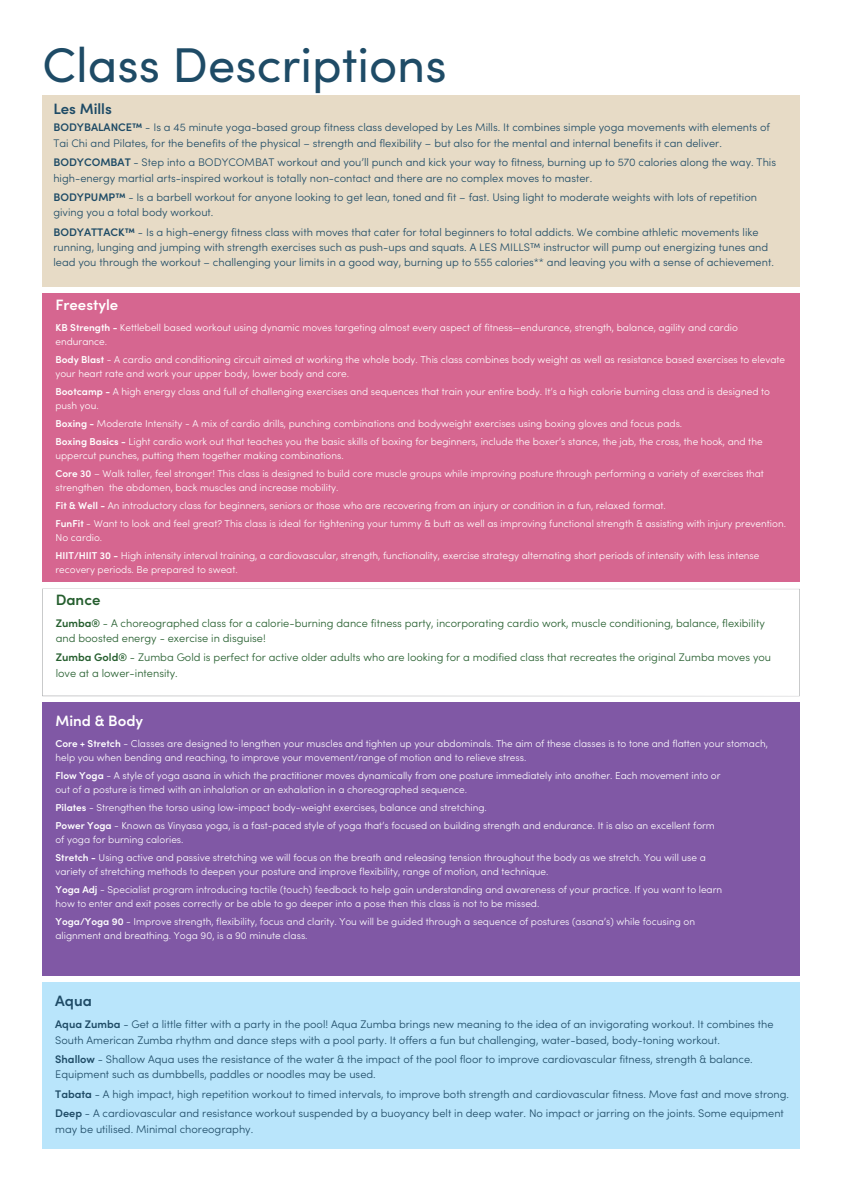
<style>
.page{position:relative;width:842px;height:1191px;background:#fff}
.page>*{position:absolute;margin:0;border:0;box-sizing:border-box;transform-origin:0 0}
.t1{font:48.9px "Sofia Pro";color:#1e4b66}
.t2{font:600 15px "Sofia Pro";color:#fff}
.t3{font:600 15px "Sofia Pro";color:#1e4b66}
.t4{font:600 15px "Sofia Pro";color:#255e2e}
.t5{font:300 11px/15.5px "Sofia Pro";color:#1e4b66}
.t6{font:300 11px/15.5px "Sofia Pro";color:#255e2e}
.t7{font:300 10px/14px "Sofia Pro";color:#fff}
.s1{font-weight:600}
</style>
<div class="page">
<div style="left:43px;top:95px;width:756px;height:191px;background:#e7dbc6"></div>
<svg style="left:42px;top:588px;width:758px;height:108px"></svg>
<div style="left:43px;top:702px;width:756px;height:273px;background:#8058a5"></div>
<div style="left:42px;top:981px;width:757px;height:166px;background:#b9e5fb"></div>
<div style="left:43px;top:293px;width:756px;height:289px;background:#d66690"></div>
<h1 class="t1" style="left:43px;top:46px;width:406px">Class Descriptions</h1>
<p class="t3" style="left:53px;top:103px;width:60px">Les Mills</p>
<p class="t5" style="left:53px;top:121px;width:718px"><span class="s1">BODYBALANCE™</span> - Is a 45 minute yoga-based group fitness class developed by Les Mills. It combines simple yoga movements with elements of<br>Tai Chi and Pilates, for the benefits of the physical – strength and flexibility – but also for the mental and internal benefits it can deliver.</p>
<p class="t5" style="left:53px;top:155px;width:724px"><span class="s1">BODYCOMBAT</span> - Step into a BODYCOMBAT workout and you’ll punch and kick your way to fitness, burning up to 570 calories along the way. This high-energy martial arts-inspired workout is totally non-contact and there are no complex moves to master.</p>
<p class="t5" style="left:53px;top:190px;width:705px"><span class="s1">BODYPUMP™</span> - Is a barbell workout for anyone looking to get lean, toned and fit – fast. Using light to moderate weights with lots of repetition giving you a total body workout.</p>
<p class="t5" style="left:53px;top:225px;width:722px"><span class="s1">BODYATTACK™</span> - Is a high-energy fitness class with moves that cater for total beginners to total addicts. We combine athletic movements like running, lunging and jumping with strength exercises such as push-ups and squats. A LES MILLS™ instructor will pump out energizing tunes and lead you through the workout – challenging your limits in a good way, burning up to 555 calories** and leaving you with a sense of achievement.</p>
<p class="t2" style="left:55px;top:299px;width:64px">Freestyle</p>
<p class="t7" style="left:55px;top:321px;width:684px"><span class="s1">KB Strength -</span> Kettlebell based workout using dynamic moves targeting almost every aspect of fitness—endurance, strength, balance, agility and cardio endurance.</p>
<p class="t7" style="left:55px;top:353px;width:731px"><span class="s1">Body Blast</span> - A cardio and conditioning circuit aimed at working the whole body. This class combines body weight as well as resistance based exercises to elevate your heart rate and work your upper body, lower body and core.</p>
<p class="t7" style="left:55px;top:385px;width:716px"><span class="s1">Bootcamp -</span> A high energy class and full of challenging exercises and sequences that train your entire body. It’s a high calorie burning class and is designed to push you.</p>
<h2 class="t7" style="left:55px;top:417px;width:628px"><span class="s1">Boxing -</span> Moderate Intensity - A mix of cardio drills, punching combinations and bodyweight exercises using boxing gloves and focus pads.</h2>
<p class="t7" style="left:55px;top:435px;width:709px"><span class="s1">Boxing Basics -</span> Light cardio work out that teaches you the basic skills of boxing for beginners, include the boxer’s stance, the jab, the cross, the hook, and the uppercut punches, putting them together making combinations.</p>
<p class="t7" style="left:55px;top:467px;width:710px"><span class="s1">Core 30</span> – Walk taller, feel stronger! This class is designed to build core muscle groups while improving posture through performing a variety of exercises that strengthen the abdomen, back muscles and increase mobility.</p>
<p class="t7" style="left:55px;top:499px;width:612px"><span class="s1">Fit &amp; Well -</span> An introductory class for beginners, seniors or those who are recovering from an injury or condition in a fun, relaxed format.</p>
<p class="t7" style="left:55px;top:517px;width:732px"><span class="s1">FunFit</span> - Want to look and feel great? This class is ideal for tightening your tummy &amp; butt as well as improving functional strength &amp; assisting with injury prevention.<br>No cardio.</p>
<p class="t7" style="left:55px;top:549px;width:706px"><span class="s1">HIIT/HIIT 30 -</span> High intensity interval training, a cardiovascular, strength, functionality, exercise strategy alternating short periods of intensity with less intense</p>
<p class="t7" style="left:55px;top:563px;width:184px">recovery periods. Be prepared to sweat.</p>
<p class="t4" style="left:56px;top:594px;width:46px">Dance</p>
<p class="t6" style="left:56px;top:616px;width:711px"><span class="s1">Zumba®</span> - A choreographed class for a calorie-burning dance fitness party, incorporating cardio work, muscle conditioning, balance, flexibility and boosted energy - exercise in disguise!</p>
<p class="t6" style="left:56px;top:650px;width:717px"><span class="s1">Zumba Gold®</span> - Zumba Gold is perfect for active older adults who are looking for a modified class that recreates the original Zumba moves you</p>
<p class="t6" style="left:56px;top:666px;width:124px">love at a lower-intensity.</p>
<p class="t2" style="left:55px;top:715px;width:89px">Mind &amp; Body</p>
<p class="t7" style="left:55px;top:737px;width:714px"><span class="s1">Core + Stretch</span> - Classes are designed to lengthen your muscles and tighten up your abdominals. The aim of these classes is to tone and flatten your stomach, help you when bending and reaching, to improve your movement/range of motion and to relieve stress.</p>
<p class="t7" style="left:55px;top:769px;width:666px"><span class="s1">Flow Yoga</span> - A style of yoga asana in which the practitioner moves dynamically from one posture immediately into another. Each movement into or</p>
<p class="t7" style="left:55px;top:783px;width:413px">out of a posture is timed with an inhalation or an exhalation in a choreographed sequence.</p>
<p class="t7" style="left:55px;top:801px;width:433px"><span class="s1">Pilates</span> - Strengthen the torso using low-impact body-weight exercises, balance and stretching.</p>
<p class="t7" style="left:55px;top:819px;width:661px"><span class="s1">Power Yoga</span> - Known as Vinyasa yoga, is a fast-paced style of yoga that’s focused on building strength and endurance. It is also an excellent form</p>
<p class="t7" style="left:55px;top:833px;width:130px">of yoga for burning calories.</p>
<h2 class="t7" style="left:55px;top:851px;width:652px"><span class="s1">Stretch -</span> Using active and passive stretching we will focus on the breath and releasing tension throughout the body as we stretch. You will use a</h2>
<p class="t7" style="left:55px;top:865px;width:495px">variety of stretching methods to deepen your posture and improve flexibility, range of motion, and technique.</p>
<p class="t7" style="left:55px;top:883px;width:668px"><span class="s1">Yoga Adj</span> - Specialist program introducing tactile (touch) feedback to help gain understanding and awareness of your practice. If you want to learn</p>
<p class="t7" style="left:55px;top:897px;width:485px">how to enter and exit poses correctly or be able to go deeper into a pose then this class is not to be missed.</p>
<h2 class="t7" style="left:55px;top:915px;width:641px"><span class="s1">Yoga/Yoga 90</span> - Improve strength, flexibility, focus and clarity. You will be guided through a sequence of postures (asana’s) while focusing on</h2>
<p class="t7" style="left:55px;top:929px;width:254px">alignment and breathing. Yoga 90, is a 90 minute class.</p>
<p class="t3" style="left:55px;top:995px;width:38px">Aqua</p>
<p class="t5" style="left:55px;top:1017px;width:720px"><span class="s1">Aqua Zumba</span> - Get a little fitter with a party in the pool! Aqua Zumba brings new meaning to the idea of an invigorating workout. It combines the<br>South American Zumba rhythm and dance steps with a pool party. It offers a fun but challenging, water-based, body-toning workout.</p>
<h2 class="t5" style="left:55px;top:1052px;width:699px"><span class="s1">Shallow</span> - Shallow Aqua uses the resistance of the water &amp; the impact of the pool floor to improve cardiovascular fitness, strength &amp; balance.</h2>
<p class="t5" style="left:55px;top:1067px;width:322px">Equipment such as dumbbells, paddles or noodles may be used.</p>
<p class="t5" style="left:55px;top:1086px;width:735px"><span class="s1">Tabata</span> - A high impact, high repetition workout to timed intervals, to improve both strength and cardiovascular fitness. Move fast and move strong.</p>
<p class="t5" style="left:55px;top:1106px;width:730px"><span class="s1">Deep</span> - A cardiovascular and resistance workout suspended by a buoyancy belt in deep water. No impact or jarring on the joints. Some equipment</p>
<p class="t5" style="left:55px;top:1121px;width:200px">may be utilised. Minimal choreography.</p>
</div>
